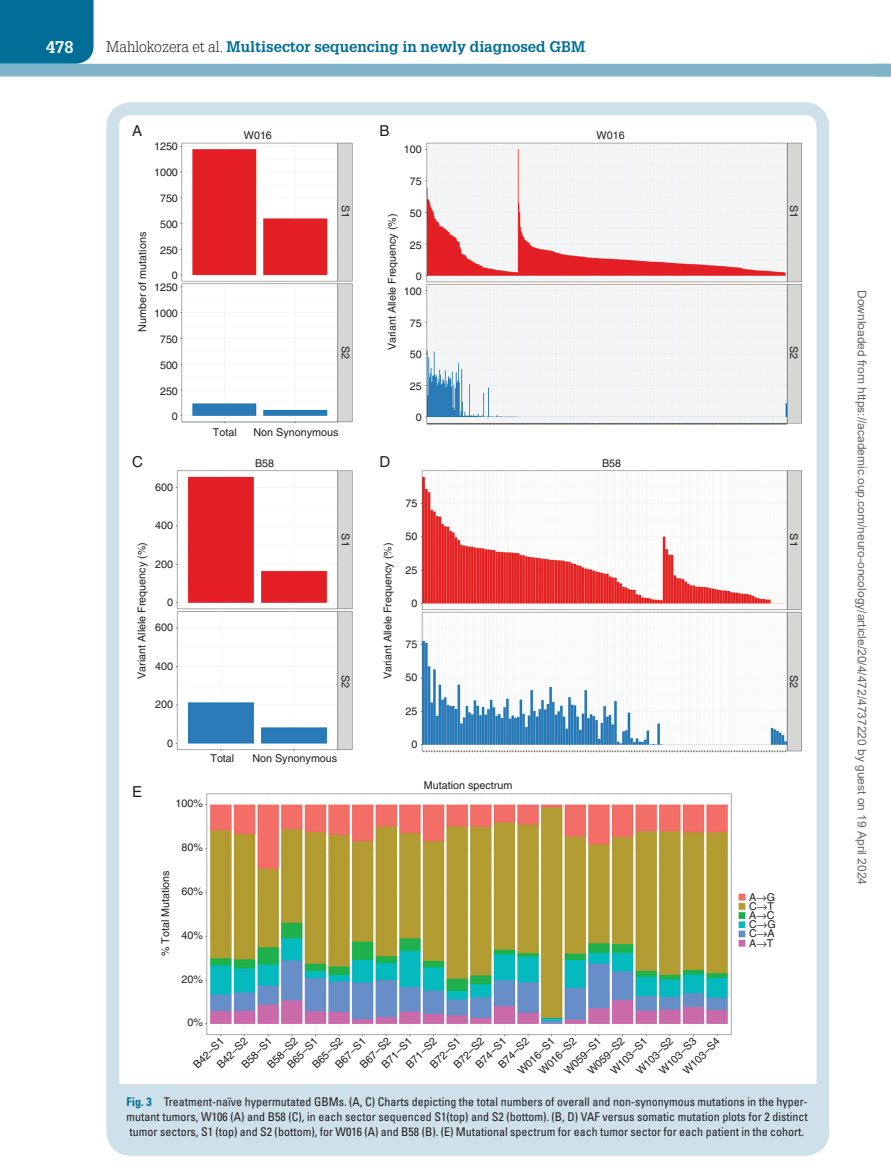
<style>
.page{position:relative;width:891px;height:1175px;background:#fff}
.page>*{position:absolute;margin:0;border:0;box-sizing:border-box;transform-origin:0 0}
.t1{font:700 16.5px "Glypha LT Std";color:#fff}
.t2{font:700 15px "Glypha LT Std";color:#006e96}
.t3{font:15px "Helvetica";color:#231f20}
.t4{font:condensed 12px/15px "Univers LT Std";color:#231f20;text-align:justify}
.t5{font:12px "Arial";color:#666}
.t6{font:10.8px/9.1px "Helvetica";color:#231f20}
.s1{font-weight:300;color:#231f20}
.s2{font-weight:700;color:#006e96}
</style>
<div class="page">
<div style="left:0;top:0;width:94px;height:64px;background:#006e96"></div>
<div style="left:0;top:64px;width:891px;height:12px;background:#7fb4ca"></div>
<div style="left:118px;top:1084px;width:700px;height:65px;background:#cee0ea"></div>
<img style="left:176px;top:143px;width:626px;height:893px">
<div style="left:106px;top:102px;width:723px;height:1053px;border:13px solid #cee0ea;border-radius:18px"></div>
<h1 class="t1" style="left:46px;top:37px;width:29px">478</h1>
<h2 class="t2" style="left:106px;top:37px;width:481px"><span class="s1">Mahlokozera et al.</span> Multisector sequencing in newly diagnosed GBM</h2>
<h2 class="t3" style="left:132px;top:122px;width:12px">A</h2>
<h2 class="t3" style="left:379px;top:122px;width:12px">B</h2>
<p class="t6" style="left:244px;top:131px;width:30px">W016</p>
<p class="t6" style="left:597px;top:131px;width:30px">W016</p>
<p class="t6" style="left:138px;top:332px;width:101px;rotate:-90deg">Number of mutations</p>
<p class="t6" style="left:154px;top:142px;width:25px">1250</p>
<p class="t6" style="left:154px;top:168px;width:25px">1000</p>
<p class="t6" style="left:160px;top:193px;width:19px">750</p>
<p class="t6" style="left:160px;top:219px;width:19px">500</p>
<p class="t6" style="left:160px;top:245px;width:19px">250</p>
<p class="t6" style="left:154px;top:270px;width:25px;line-height:11.7px;text-align:right">0<br>1250</p>
<p class="t6" style="left:154px;top:308px;width:25px">1000</p>
<p class="t6" style="left:160px;top:334px;width:19px">750</p>
<p class="t6" style="left:160px;top:360px;width:19px">500</p>
<p class="t6" style="left:160px;top:386px;width:19px">250</p>
<p class="t6" style="left:172px;top:412px;width:7px">0</p>
<h2 class="t3" style="left:132px;top:453px;width:12px">C</h2>
<p class="t6" style="left:155px;top:482px;width:19px">600</p>
<p class="t6" style="left:155px;top:521px;width:19px">400</p>
<p class="t6" style="left:155px;top:559px;width:19px">200</p>
<p class="t6" style="left:167px;top:598px;width:7px">0</p>
<p class="t6" style="left:155px;top:623px;width:19px">600</p>
<p class="t6" style="left:155px;top:661px;width:19px">400</p>
<p class="t6" style="left:155px;top:700px;width:19px">200</p>
<p class="t6" style="left:167px;top:738px;width:7px">0</p>
<p class="t6" style="left:137px;top:679px;width:138px;rotate:-90deg">Variant Allele Frequency (%)</p>
<h2 class="t3" style="left:132px;top:783px;width:12px">E</h2>
<p class="t6" style="left:350px;top:205px;width:15px;rotate:90deg">S1</p>
<p class="t6" style="left:350px;top:346px;width:15px;rotate:90deg">S2</p>
<p class="t6" style="left:213px;top:428px;width:25px">Total</p>
<p class="t6" style="left:253px;top:428px;width:86px">Non Synonymous</p>
<p class="t6" style="left:404px;top:145px;width:19px">100</p>
<p class="t6" style="left:410px;top:177px;width:13px">75</p>
<p class="t6" style="left:410px;top:208px;width:13px">50</p>
<p class="t6" style="left:388px;top:350px;width:138px;rotate:-90deg">Variant Allele Frequency (%)</p>
<p class="t6" style="left:410px;top:240px;width:13px">25</p>
<p class="t6" style="left:404px;top:269px;width:19px;line-height:15px;text-align:right">0<br>100</p>
<p class="t6" style="left:410px;top:318px;width:13px">75</p>
<p class="t6" style="left:410px;top:350px;width:13px">50</p>
<p class="t6" style="left:410px;top:381px;width:13px">25</p>
<p class="t6" style="left:416px;top:412px;width:7px">0</p>
<h2 class="t3" style="left:379px;top:453px;width:12px">D</h2>
<p class="t6" style="left:255px;top:458px;width:21px">B58</p>
<p class="t6" style="left:602px;top:458px;width:21px">B58</p>
<p class="t6" style="left:350px;top:533px;width:15px;rotate:90deg">S1</p>
<p class="t6" style="left:350px;top:674px;width:15px;rotate:90deg">S2</p>
<p class="t6" style="left:210px;top:754px;width:25px">Total</p>
<p class="t6" style="left:252px;top:754px;width:86px">Non Synonymous</p>
<p class="t6" style="left:383px;top:679px;width:138px;rotate:-90deg">Variant Allele Frequency (%)</p>
<p class="t6" style="left:405px;top:499px;width:13px">75</p>
<p class="t6" style="left:405px;top:532px;width:13px">50</p>
<p class="t6" style="left:405px;top:565px;width:13px">25</p>
<p class="t6" style="left:411px;top:598px;width:7px">0</p>
<p class="t6" style="left:405px;top:639px;width:13px">75</p>
<p class="t6" style="left:405px;top:673px;width:13px">50</p>
<p class="t6" style="left:405px;top:706px;width:13px">25</p>
<p class="t6" style="left:411px;top:739px;width:7px">0</p>
<p class="t6" style="left:424px;top:780px;width:90px">Mutation spectrum</p>
<p class="t6" style="left:176px;top:798px;width:29px">100%</p>
<p class="t6" style="left:182px;top:842px;width:23px">80%</p>
<p class="t6" style="left:182px;top:886px;width:23px">60%</p>
<p class="t6" style="left:182px;top:930px;width:23px">40%</p>
<p class="t6" style="left:182px;top:974px;width:23px">20%</p>
<p class="t6" style="left:161px;top:956px;width:88px;rotate:-90deg">% Total Mutations</p>
<p class="t6" style="left:188px;top:1018px;width:17px">0%</p>
<p class="t6" style="left:201px;top:1048px;width:40px;line-height:16.8px;text-indent:-17px;rotate:-45deg">B42–S1<br>B42–S2</p>
<p class="t6" style="left:266px;top:1063px;width:40px;rotate:-45deg">B58–S2</p>
<p class="t6" style="left:311px;top:1063px;width:40px;rotate:-45deg">B65–S2</p>
<p class="t6" style="left:359px;top:1063px;width:40px;rotate:-45deg">B67–S2</p>
<p class="t6" style="left:405px;top:1063px;width:40px;rotate:-45deg">B71–S2</p>
<p class="t6" style="left:452px;top:1063px;width:40px;rotate:-45deg">B72–S2</p>
<p class="t6" style="left:500px;top:1053px;width:49px;line-height:18.3px;text-indent:-9px;rotate:-45deg">B74–S2<br>W016–S1</p>
<p class="t6" style="left:682px;top:1069px;width:49px;rotate:-45deg">W103–S4</p>
<p class="t6" style="left:658px;top:1069px;width:49px;rotate:-45deg">W103–S3</p>
<p class="t6" style="left:547px;top:1053px;width:49px;line-height:17.5px;text-indent:-18px;rotate:-45deg">W016–S2<br>W059–S1</p>
<p class="t6" style="left:595px;top:1055px;width:49px;line-height:16.2px;text-indent:-16px;rotate:-45deg">W059–S2<br>W103–S1</p>
<p class="t6" style="left:635px;top:1069px;width:49px;rotate:-45deg">W103–S2</p>
<p class="t6" style="left:240px;top:1063px;width:40px;rotate:-45deg">B58–S1</p>
<p class="t6" style="left:286px;top:1063px;width:40px;rotate:-45deg">B65–S1</p>
<p class="t6" style="left:334px;top:1063px;width:40px;rotate:-45deg">B67–S1</p>
<p class="t6" style="left:380px;top:1063px;width:40px;rotate:-45deg">B71–S1</p>
<p class="t6" style="left:429px;top:1063px;width:40px;rotate:-45deg">B72–S1</p>
<p class="t6" style="left:474px;top:1063px;width:40px;rotate:-45deg">B74–S1</p>
<p class="t6" style="left:799px;top:205px;width:15px;rotate:90deg">S1</p>
<p class="t6" style="left:799px;top:346px;width:15px;rotate:90deg">S2</p>
<p class="t6" style="left:799px;top:533px;width:15px;rotate:90deg">S1</p>
<p class="t6" style="left:799px;top:674px;width:15px;rotate:90deg">S2</p>
<p class="t6" style="left:749px;top:892px;width:28px">A→G<br>C→T<br>A→C<br>C→G<br>C→A<br>A→T</p>
<p class="t4" style="left:127px;top:1093px;width:683px"><span class="s2">Fig. 3</span> Treatment-naïve hypermutated GBMs. (A, C) Charts depicting the total numbers of overall and non-synonymous mutations in the hyper&shy;mutant tumors, W106 (A) and B58 (C), in each sector sequenced S1(top) and S2 (bottom). (B, D) VAF versus somatic mutation plots for 2 distinct tumor sectors, S1 (top) and S2 (bottom), for W016 (A) and B58 (B). (E) Mutational spectrum for each tumor sector for each patient in the cohort.</p>
<p class="t5" style="left:866px;top:290px;width:596px;rotate:90deg">Downloaded from https://academic.oup.com/neuro-oncology/article/20/4/472/4737220 by guest on 19 April 2024</p>
</div>
